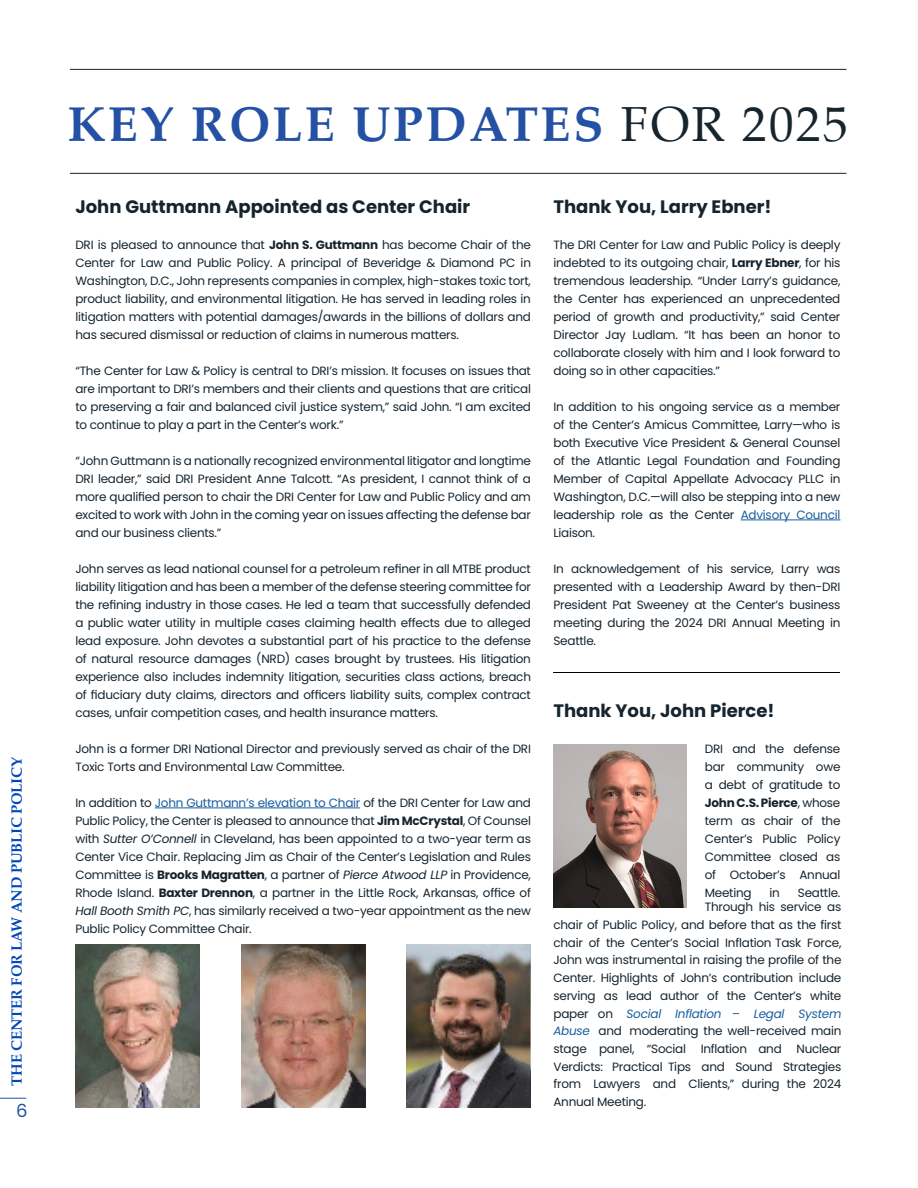
<style>
.page{position:relative;width:918px;height:1188px;background:#fff}
.page>*{position:absolute;margin:0;border:0;box-sizing:border-box;transform-origin:0 0}
.Chapter_Title_-_Align_Left{font:700 49.2px "Palatino";letter-spacing:.05em;color:#2451a3}
.Body_Text{font:700 18px "Poppins";color:#16242e}
.t1{font:18px "Poppins";color:#2451a3}
.t2{font:700 15px "Palatino";letter-spacing:-.01em;color:#0047ba}
.Body_Text-2{font:12px/18px "Poppins";letter-spacing:-.02em;color:#16242e;text-align:justify}
.s1{font-weight:400;color:#16242e}
.s2{font-weight:700}
.s3{color:#175d9e}
.s4{font-style:italic}
.s5{font-style:italic;color:#175d9e}
</style>
<div class="page">
<img style="left:75px;top:944px;width:125px;height:164px">
<img style="left:407px;top:944px;width:124px;height:164px">
<img style="left:241px;top:944px;width:124px;height:164px">
<svg style="left:0;top:1098px;width:26px;height:1px"></svg>
<hr style="left:70px;top:69px;width:776px;height:1px;background:#16242e">
<hr style="left:70px;top:173px;width:776px;height:1px;background:#16242e">
<hr style="left:155px;top:808px;width:205px;height:1px;background:#175d9e">
<hr style="left:741px;top:520px;width:99px;height:1px;background:#175d9e">
<img style="left:554px;top:744px;width:133px;height:164px">
<hr style="left:554px;top:672px;width:286px;height:1px;background:#000">
<p class="t2" style="left:4px;top:1086px;width:330px;rotate:-90deg">THE CENTER FOR LAW AND PUBLIC POLICY</p>
<h2 class="t1" style="left:16px;top:1101px;width:13px">6</h2>
<p class="Chapter_Title_-_Align_Left" style="left:68px;top:82px;width:782px">KEY ROLE UPDATES <span class="s1">FOR 2025</span></p>
<p class="Body_Text" style="left:75px;top:196px;width:396px">John Guttmann Appointed as Center Chair</p>
<p class="Body_Text-2" style="left:75px;top:236px;width:457px">DRI is pleased to announce that <span class="s2">John S. Guttmann</span> has become Chair of the Center for Law and Public Policy. A principal of Beveridge &amp; Diamond PC in Washington, D.C., John represents companies in complex, high-stakes toxic tort, product liability, and environmental litigation. He has served in leading roles in litigation matters with potential damages/awards in the billions of dollars and has secured dismissal or reduction of claims in numerous matters.</p>
<p class="Body_Text-2" style="left:75px;top:362px;width:457px">“The Center for Law &amp; Policy is central to DRI’s mission. It focuses on issues that are important to DRI’s members and their clients and questions that are critical to preserving a fair and balanced civil justice system,” said John. “I am excited to continue to play a part in the Center’s work.”</p>
<p class="Body_Text-2" style="left:75px;top:452px;width:457px">“John Guttmann is a nationally recognized environmental litigator and longtime DRI leader,” said DRI President Anne Talcott. “As president, I cannot think of a more qualified person to chair the DRI Center for Law and Public Policy and am excited to work with John in the coming year on issues affecting the defense bar and our business clients.”</p>
<p class="Body_Text-2" style="left:75px;top:560px;width:457px">John serves as lead national counsel for a petroleum refiner in all MTBE product liability litigation and has been a member of the defense steering committee for the refining industry in those cases. He led a team that successfully defended a public water utility in multiple cases claiming health effects due to alleged lead exposure. John devotes a substantial part of his practice to the defense of natural resource damages (NRD) cases brought by trustees. His litigation experience also includes indemnity litigation, securities class actions, breach of fiduciary duty claims, directors and officers liability suits, complex contract cases, unfair competition cases, and health insurance matters.</p>
<p class="Body_Text-2" style="left:75px;top:740px;width:457px">John is a former DRI National Director and previously served as chair of the DRI<br>Toxic Torts and Environmental Law Committee.</p>
<p class="Body_Text-2" style="left:75px;top:794px;width:457px">In addition to <span class="s3">John Guttmann’s elevation to Chair</span> of the DRI Center for Law and Public Policy, the Center is pleased to announce that <span class="s2">Jim McCrystal</span>, Of Counsel with <span class="s4">Sutter O’Connell</span> in Cleveland, has been appointed to a two-year term as Center Vice Chair. Replacing Jim as Chair of the Center’s Legislation and Rules Committee is <span class="s2">Brooks Magratten</span>, a partner of <span class="s4">Pierce Atwood LLP</span> in Providence, Rhode Island. <span class="s2">Baxter Drennon</span>, a partner in the Little Rock, Arkansas, office of <span class="s4">Hall Booth Smith PC</span>, has similarly received a two-year appointment as the new Public Policy Committee Chair.</p>
<p class="Body_Text" style="left:554px;top:196px;width:220px">Thank You, Larry Ebner!</p>
<p class="Body_Text-2" style="left:554px;top:236px;width:288px">The DRI Center for Law and Public Policy is deeply indebted to its outgoing chair, <span class="s2">Larry Ebner</span>, for his tremendous leadership. “Under Larry’s guidance, the Center has experienced an unprecedented period of growth and productivity,” said Center Director Jay Ludlam. “It has been an honor to collaborate closely with him and I look forward to doing so in other capacities.”</p>
<p class="Body_Text-2" style="left:554px;top:398px;width:288px">In addition to his ongoing service as a member of the Center’s Amicus Committee, Larry—who is both Executive Vice President &amp; General Counsel of the Atlantic Legal Foundation and Founding Member of Capital Appellate Advocacy PLLC in Washington, D.C.—will also be stepping into a new leadership role as the Center <span class="s3">Advisory Council </span>Liaison.</p>
<p class="Body_Text-2" style="left:554px;top:560px;width:288px">In acknowledgement of his service, Larry was presented with a Leadership Award by then-DRI President Pat Sweeney at the Center’s business meeting during the 2024 DRI Annual Meeting in Seattle.</p>
<p class="Body_Text" style="left:554px;top:700px;width:223px">Thank You, John Pierce!</p>
<p class="Body_Text-2" style="left:705px;top:740px;width:137px">DRI and the defense bar community owe a debt of gratitude to <span class="s2">John C.S. Pierce</span>, whose term as chair of the Center’s Public Policy Committee closed as of October’s Annual Meeting</p>
<p class="Body_Text-2" style="left:770px;top:884px;width:12px">in</p>
<p class="Body_Text-2" style="left:705px;top:886px;width:138px;line-height:14.4px;text-align:right">Seattle.<br>Through his service as</p>
<p class="Body_Text-2" style="left:553px;top:916px;width:289px">chair of Public Policy, and before that as the first chair of the Center’s Social Inflation Task Force, John was instrumental in raising the profile of the Center. Highlights of John’s contribution include serving as lead author of the Center’s white paper on <span class="s5">Social Inflation – Legal System Abuse</span> and moderating the well-received main stage panel, “Social Inflation and Nuclear Verdicts: Practical Tips and Sound Strategies from Lawyers and Clients,” during the 2024<br>Annual Meeting.</p>
</div>
